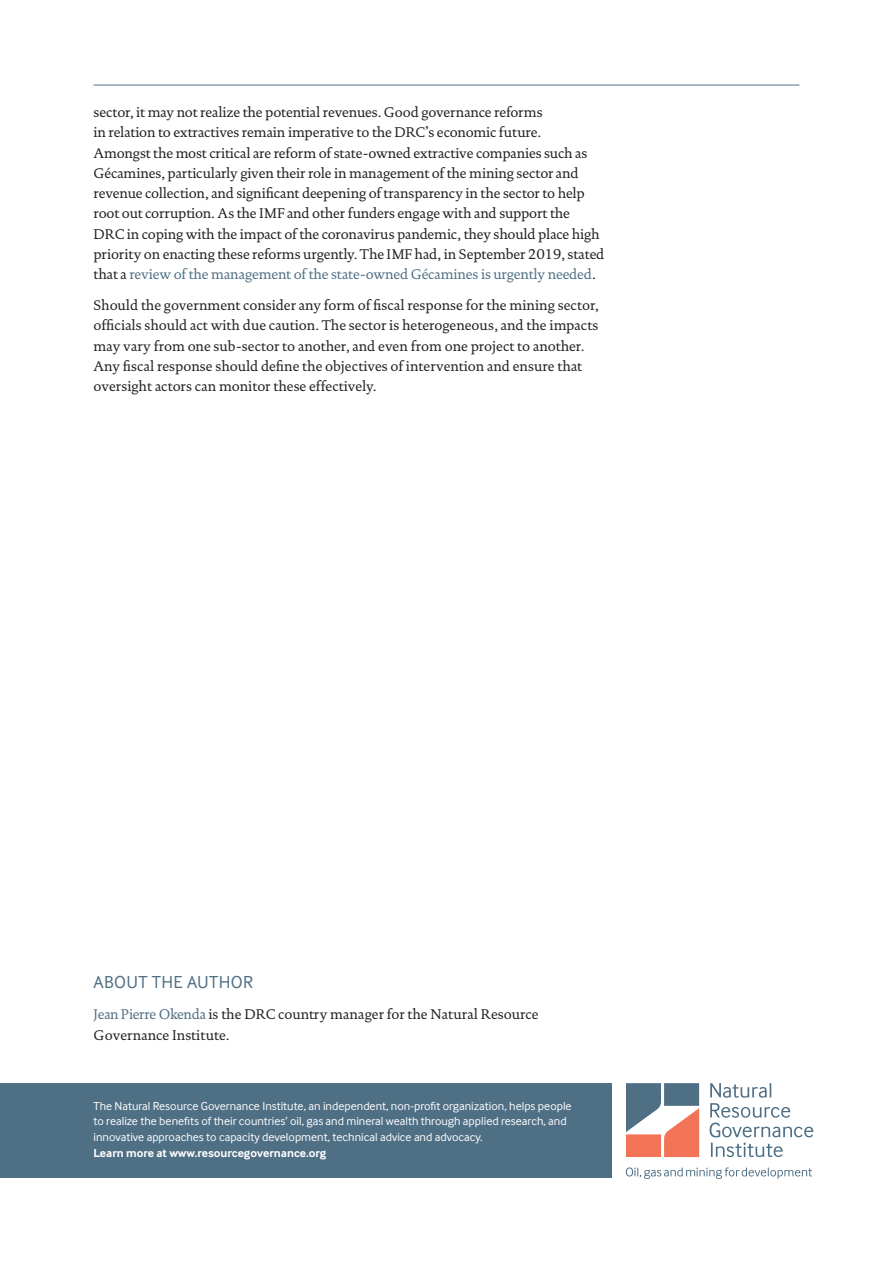
<style>
.page{position:relative;width:893px;height:1263px;background:#fff}
.page>*{position:absolute;margin:0;border:0;box-sizing:border-box;transform-origin:0 0}
.t1{font:18px "Inter Face";letter-spacing:.02em;color:#4f6f85}
.t2{font:14.25px/20.2px "DTL Documenta T";letter-spacing:-.01em;color:#231f20}
.t3{font:12px/15.8px "Inter Face";color:#fff}
.t4{font:700 12px "Inter Face";color:#fff}
.s1{color:#4f6f85}
</style>
<div class="page">
<hr style="left:94px;top:85px;width:705px;height:1px;background:#4f6f85">
<svg style="left:710px;top:1083px;width:103px;height:74px"></svg>
<svg style="left:626px;top:1083px;width:73px;height:74px"></svg>
<svg style="left:626px;top:1167px;width:186px;height:12px"></svg>
<div style="left:0;top:1083px;width:611px;height:95px;background:#4f6f85"></div>
<p class="t2" style="left:94px;top:102px;width:512px">sector, it may not realize the potential revenues. Good governance reforms<br>in relation to extractives remain imperative to the DRC’s economic future.<br>Amongst the most critical are reform of state-owned extractive companies such as Gécamines, particularly given their role in management of the mining sector and revenue collection, and significant deepening of transparency in the sector to help root out corruption. As the IMF and other funders engage with and support the<br>DRC in coping with the impact of the coronavirus pandemic, they should place high priority on enacting these reforms urgently. The IMF had, in September 2019, stated that a <span class="s1">review of the management of the state-owned Gécamines is urgently needed</span>.</p>
<p class="t2" style="left:94px;top:295px;width:507px">Should the government consider any form of fiscal response for the mining sector, officials should act with due caution. The sector is heterogeneous, and the impacts may vary from one sub-sector to another, and even from one project to another.<br>Any fiscal response should define the objectives of intervention and ensure that oversight actors can monitor these effectively.</p>
<p class="t1" style="left:94px;top:972px;width:161px">ABOUT THE AUTHOR</p>
<p class="t2" style="left:94px;top:1004px;width:446px"><span class="s1">Jean Pierre Okenda</span> is the DRC country manager for the Natural Resource<br>Governance Institute.</p>
<p class="t3" style="left:94px;top:1097px;width:480px">The Natural Resource Governance Institute, an independent, non-profit organization, helps people to realize the benefits of their countries’ oil, gas and mineral wealth through applied research, and innovative approaches to capacity development, technical advice and advocacy.</p>
<p class="t4" style="left:94px;top:1146px;width:234px">Learn more at www.resourcegovernance.org</p>
</div>
